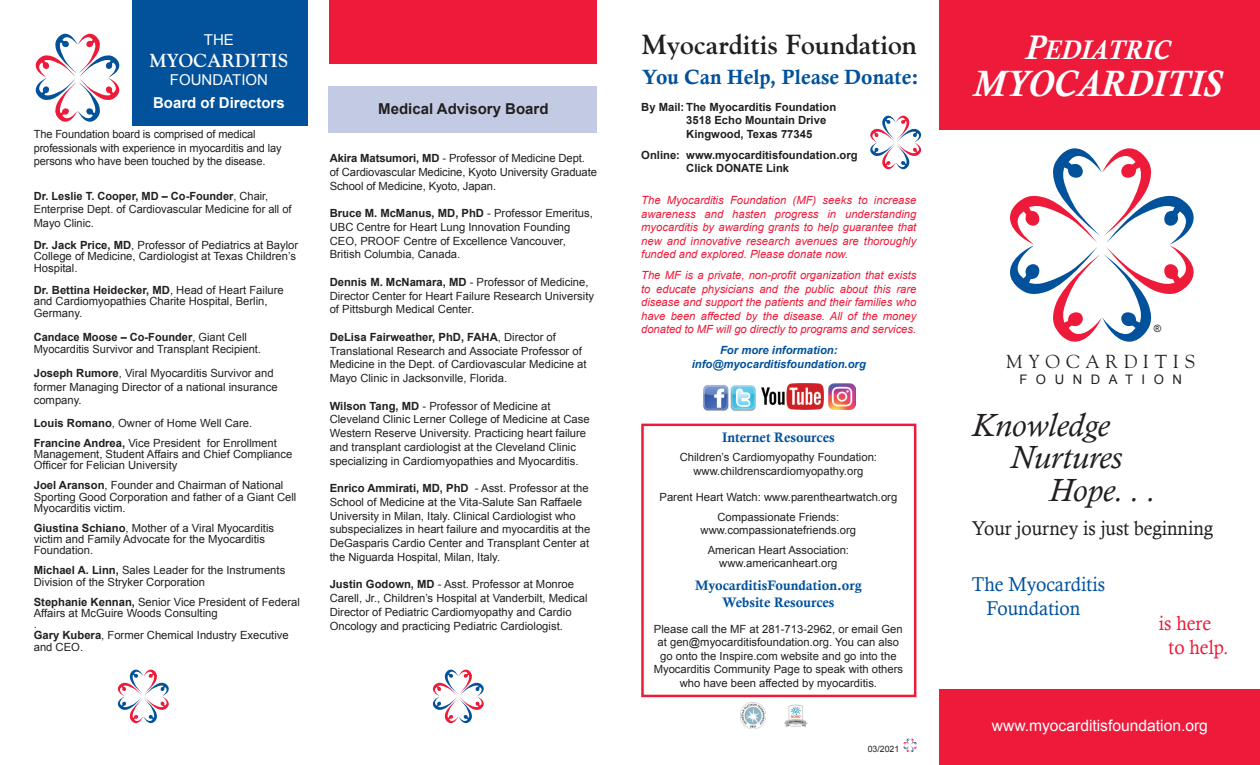
<style>
.page{position:relative;width:1260px;height:765px;background:#fff}
.page>*{position:absolute;margin:0;border:0;box-sizing:border-box;transform-origin:0 0}
.t1{font:italic 700 37.5px "Calisto";color:#fff;scale:.95 1}
.t2{font:italic 32.75px "Calisto";color:#231f20}
.t3{font:700 27.5px "Goudy Std";color:#231f20}
.t4{font:italic 700 27.5px "Calisto";color:#fff;scale:.95 1}
.t5{font:20.62px "Calis MT Bol";color:#01519b}
.t6{font:20px "Calisto";color:#231f20;scale:.95 1}
.t7{font:20px "Calisto";color:#01519b;scale:.95 1}
.t8{font:20px "Calisto";color:#ed1a3a;scale:.95 1}
.t9{font:700 18.75px "Goudy Std";color:#fff}
.t10{font:18.75px "Goudy Std";letter-spacing:.3em;color:#231f20}
.t11{font:15.62px "Arial";color:#fff}
.t12{font:700 15px "Arial";color:#231f20}
.t13{font:700 15px "Arial";color:#fff}
.t14{font:15px "Arial";color:#fff}
.t15{font:13.75px "Calis MT Bol";color:#01519b}
.t16{font:13.12px "Arial";letter-spacing:.65em;color:#231f20}
.t17{font:11.25px/13.8px "Arial";color:#231f20}
.t18{font:italic 11.25px/13.5px "Arial";color:#ed1a3a;text-align:justify}
.t19{font:700 11.25px "Arial";color:#231f20}
.t20{font:italic 700 11.25px "Arial";color:#01519b}
.t21{font:10px "Arial";color:#231f20}
.t22{font:8.75px "Arial";color:#231f20}
.s1{font-weight:700}
.s2{font-style:italic}
.s3{font-size:35px}
</style>
<div class="page">
<div style="left:132px;top:0;width:176px;height:125px;background:#01519b"></div>
<div style="left:329px;top:86px;width:268px;height:46px;background:#c3cbe4"></div>
<div style="left:940px;top:0;width:320px;height:130px;background:#ed1a3a"></div>
<svg style="left:36px;top:34px;width:83px;height:88px"></svg>
<svg style="left:1010px;top:148px;width:184px;height:194px"></svg>
<div style="left:940px;top:690px;width:320px;height:75px;background:#ed1a3a"></div>
<div style="left:330px;top:0;width:267px;height:63px;background:#ed1a3a"></div>
<div style="left:641px;top:424px;width:275px;height:273px;border:2px solid #ed1a3a"></div>
<svg style="left:904px;top:739px;width:13px;height:13px"></svg>
<img style="left:740px;top:703px;width:26px;height:25px">
<img style="left:784px;top:704px;width:24px;height:24px">
<img style="left:703px;top:385px;width:53px;height:26px">
<img style="left:762px;top:384px;width:62px;height:26px">
<img style="left:829px;top:384px;width:26px;height:26px">
<svg style="left:118px;top:670px;width:51px;height:53px"></svg>
<svg style="left:433px;top:670px;width:51px;height:53px"></svg>
<svg style="left:870px;top:116px;width:51px;height:53px"></svg>
<p class="t14" style="left:204px;top:30px;width:31px">THE</p>
<p class="t9" style="left:150px;top:49px;width:140px">MYOCARDITIS</p>
<p class="t14" style="left:170px;top:70px;width:100px">FOUNDATION</p>
<p class="t13" style="left:153px;top:93px;width:133px">Board of Directors</p>
<p class="t17" style="left:34px;top:128px;width:250px">The Foundation board is comprised of medical professionals with experience in myocarditis and lay persons who have been touched by the disease.</p>
<p class="t17" style="left:34px;top:189px;width:259px"><span class="s1">Dr. Leslie T. Cooper, MD – Co-Founder</span>, Chair,<br>Enterprise Dept. of Cardiovascular Medicine for all of<br>Mayo Clinic.</p>
<p class="t17" style="left:34px;top:240px;width:266px;line-height:11.2px"><span class="s1">Dr. Jack Price, MD</span>, Professor of Pediatrics at Baylor<br>College of Medicine, Cardiologist at Texas Children’s<br>Hospital.</p>
<p class="t17" style="left:34px;top:285px;width:252px;line-height:11.2px"><span class="s1">Dr. Bettina Heidecker, MD</span>, Head of Heart Failure and Cardiomyopathies Charite Hospital, Berlin,<br>Germany.</p>
<p class="t17" style="left:34px;top:332px;width:229px;line-height:11.2px"><span class="s1">Candace Moose – Co-Founder</span>, Giant Cell<br>Myocarditis Survivor and Transplant Recipient<span class="s2">.</span></p>
<p class="t17" style="left:34px;top:367px;width:245px"><span class="s1">Joseph Rumore</span>, Viral Myocarditis Survivor and former Managing Director of a national insurance company.</p>
<p class="t17" style="left:34px;top:416px;width:220px"><span class="s1">Louis Romano</span>, Owner of Home Well Care.</p>
<p class="t17" style="left:34px;top:437px;width:260px;line-height:11.2px"><span class="s1">Francine Andrea,</span> Vice President for Enrollment<br>Management, Student Affairs and Chief Compliance<br>Officer for Felician University</p>
<p class="t17" style="left:34px;top:480px;width:264px;line-height:11.2px"><span class="s1">Joel Aranson</span>, Founder and Chairman of National<br>Sporting Good Corporation and father of a Giant Cell<br>Myocarditis victim.</p>
<p class="t17" style="left:34px;top:522px;width:242px;line-height:11.2px"><span class="s1">Giustina Schiano</span>, Mother of a Viral Myocarditis victim and Family Advocate for the Myocarditis<br>Foundation.</p>
<p class="t17" style="left:34px;top:565px;width:253px;line-height:11.2px"><span class="s1">Michael A. Linn,</span> Sales Leader for the Instruments<br>Division of the Stryker Corporation</p>
<p class="t17" style="left:34px;top:596px;width:268px;line-height:11.2px"><span class="s1">Stephanie Kennan,</span> Senior Vice President of Federal<br>Affairs at McGuire Woods Consulting</p>
<p class="t17" style="left:34px;top:617px;width:5px">.</p>
<p class="t17" style="left:34px;top:630px;width:257px;line-height:11.2px"><span class="s1">Gary Kubera</span>, Former Chemical Industry Executive and CEO.</p>
<p class="t12" style="left:378px;top:99px;width:172px">Medical Advisory Board</p>
<p class="t17" style="left:330px;top:151px;width:269px"><span class="s1">Akira Matsumori, MD</span> - Professor of Medicine Dept. of Cardiovascular Medicine, Kyoto University Graduate<br>School of Medicine, Kyoto, Japan.</p>
<p class="t17" style="left:330px;top:206px;width:265px"><span class="s1">Bruce M. McManus, MD, PhD</span> - Professor Emeritus, UBC Centre for Heart Lung Innovation Founding CEO, PROOF Centre of Excellence Vancouver, British Columbia, Canada.</p>
<p class="t17" style="left:330px;top:275px;width:266px"><span class="s1">Dennis M. McNamara, MD</span> - Professor of Medicine,<br>Director Center for Heart Failure Research University of Pittsburgh Medical Center.</p>
<p class="t17" style="left:330px;top:330px;width:258px"><span class="s1">DeLisa Fairweather, PhD, FAHA</span>, Director of Translational Research and Associate Professor of Medicine in the Dept. of Cardiovascular Medicine at Mayo Clinic in Jacksonville, Florida.</p>
<p class="t17" style="left:330px;top:399px;width:262px"><span class="s1">Wilson Tang, MD</span> - Professor of Medicine at Cleveland Clinic Lerner College of Medicine at Case Western Reserve University. Practicing heart failure and transplant cardiologist at the Cleveland Clinic specializing in Cardiomyopathies and Myocarditis.</p>
<p class="t17" style="left:330px;top:481px;width:262px"><span class="s1">Enrico Ammirati, MD, PhD</span> - Asst. Professor at the School of Medicine at the Vita-Salute San Raffaele University in Milan, Italy. Clinical Cardiologist who subspecializes in heart failure and myocarditis at the DeGasparis Cardio Center and Transplant Center at the Niguarda Hospital, Milan, Italy.</p>
<p class="t17" style="left:330px;top:578px;width:259px"><span class="s1">Justin Godown, MD</span> - Asst. Professor at Monroe Carell, Jr., Children’s Hospital at Vanderbilt, Medical Director of Pediatric Cardiomyopathy and Cardio Oncology and practicing Pediatric Cardiologist.</p>
<p class="t3" style="left:642px;top:28px;width:277px">Myocarditis Foundation</p>
<p class="t5" style="left:642px;top:65px;width:278px">You Can Help, Please Donate:</p>
<p class="t19" style="left:641px;top:99px;width:197px">By Mail: The Myocarditis Foundation</p>
<p class="t19" style="left:686px;top:113px;width:142px">3518 Echo Mountain Drive</p>
<p class="t19" style="left:686px;top:126px;width:128px">Kingwood, Texas 77345</p>
<p class="t19" style="left:641px;top:147px;width:218px">Online: www.myocarditisfoundation.org</p>
<p class="t19" style="left:686px;top:161px;width:104px">Click DONATE Link</p>
<p class="t18" style="left:641px;top:194px;width:277px">The Myocarditis Foundation (MF) seeks to increase awareness and hasten progress in understanding myocarditis by awarding grants to help guarantee that new and innovative research avenues are thoroughly funded and explored. Please donate now.</p>
<p class="t18" style="left:641px;top:269px;width:277px">The MF is a private, non-profit organization that exists to educate physicians and the public about this rare disease and support the patients and their families who have been affected by the disease. All of the money donated to MF will go directly to programs and services.</p>
<p class="t20" style="left:720px;top:343px;width:119px">For more information:</p>
<p class="t20" style="left:692px;top:356px;width:176px">info@myocarditisfoundation.org</p>
<p class="t15" style="left:722px;top:429px;width:114px">Internet Resources</p>
<p class="t17" style="left:680px;top:451px;width:199px">Children’s Cardiomyopathy Foundation:</p>
<p class="t17" style="left:693px;top:464px;width:171px">www.childrenscardiomyopathy.org</p>
<p class="t17" style="left:660px;top:490px;width:239px">Parent Heart Watch: www.parentheartwatch.org</p>
<p class="t17" style="left:717px;top:510px;width:123px">Compassionate Friends:</p>
<p class="t17" style="left:701px;top:524px;width:157px">www.compassionatefriends.org</p>
<p class="t17" style="left:708px;top:543px;width:143px">American Heart Association:</p>
<p class="t17" style="left:719px;top:557px;width:120px">www.americanheart.org</p>
<p class="t15" style="left:695px;top:578px;width:168px">MyocarditisFoundation.org</p>
<p class="t15" style="left:722px;top:594px;width:114px">Website Resources</p>
<p class="t17" style="left:654px;top:622px;width:251px;text-align:center">Please call the MF at 281-713-2962, or email Gen at gen@myocarditisfoundation.org. You can also go onto the Inspire.com website and go into the Myocarditis Community Page to speak with others who have been affected by myocarditis.</p>
<p class="t22" style="left:868px;top:743px;width:33px">03/2021</p>
<p class="t4" style="left:1025px;top:34px;width:153px"><span class="s3">P</span>EDIATRIC</p>
<p class="t1" style="left:973px;top:62px;width:263px">MYOCARDITIS</p>
<p class="t21" style="left:1154px;top:322px;width:9px">®</p>
<p class="t10" style="left:1006px;top:350px;width:190px">MYOCARDITIS</p>
<p class="t16" style="left:1019px;top:370px;width:164px">FOUNDATION</p>
<p class="t2" style="left:972px;top:406px;width:139px">Knowledge</p>
<p class="t2" style="left:1010px;top:438px;width:113px">Nurtures</p>
<p class="t2" style="left:1049px;top:471px;width:108px">Hope. . .</p>
<p class="t6" style="left:972px;top:516px;width:255px">Your journey is just beginning</p>
<p class="t7" style="left:972px;top:573px;width:142px">The Myocarditis</p>
<p class="t7" style="left:986px;top:597px;width:100px">Foundation</p>
<p class="t8" style="left:1159px;top:612px;width:56px">is here</p>
<p class="t8" style="left:1169px;top:636px;width:64px">to help.</p>
<p class="t11" style="left:992px;top:715px;width:218px">www.myocarditisfoundation.org</p>
</div>
